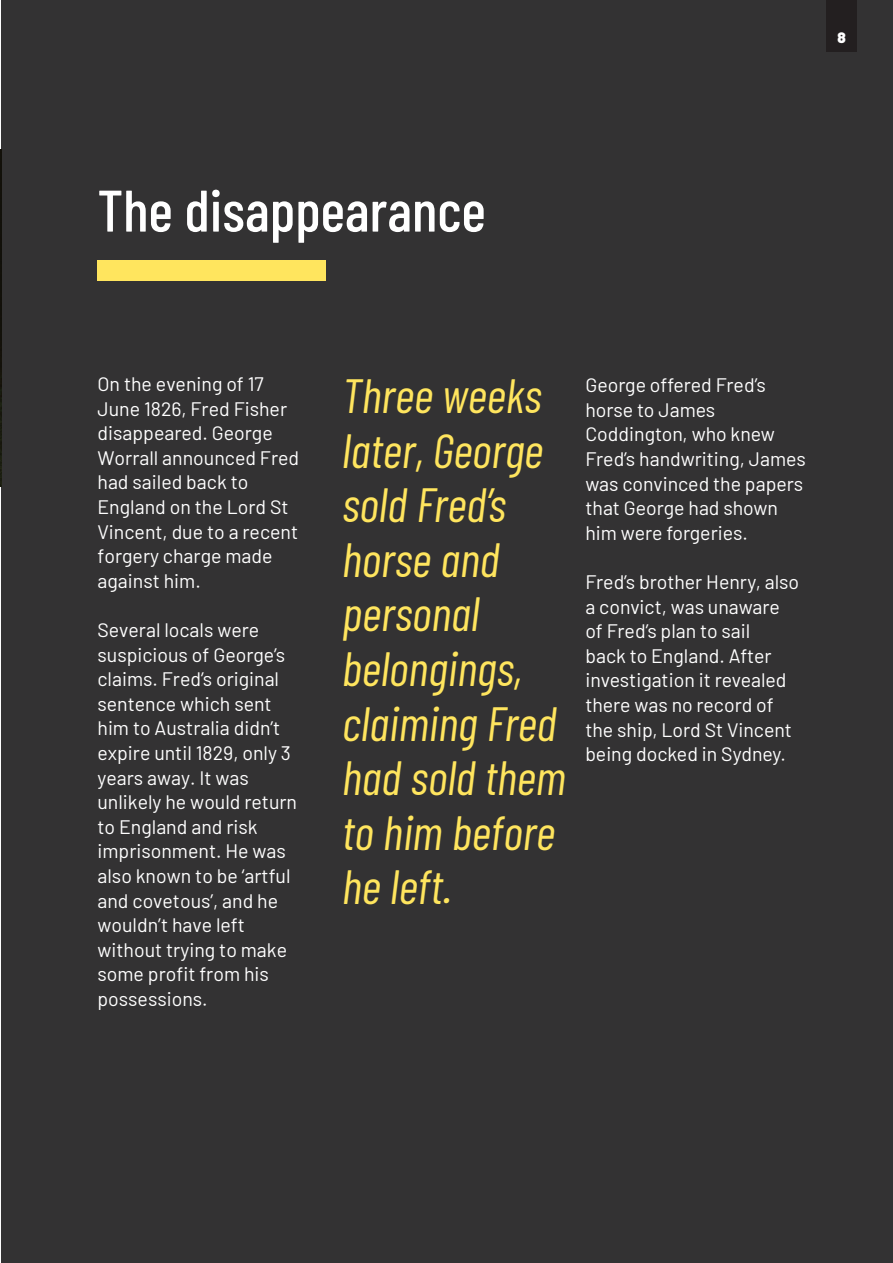
<style>
.page{position:relative;width:893px;height:1263px;background:#fff}
.page>*{position:absolute;margin:0;border:0;box-sizing:border-box;transform-origin:0 0}
.Left{font:500 58.5px "Barlow Condensed";color:#fff}
.Left_Justify{font:italic 48px/54.6px "Barlow Condensed";color:#ffe55e}
.Left_Justify-2{font:19.5px/24.6px "Barlow";color:#fff}
.Center{font:900 15px "Barlow";color:#fff}
</style>
<div class="page">
<div style="left:1px;top:0;width:892px;height:1263px;background:#333233"></div>
<img style="left:0;top:149px;width:1px;height:337px">
<div style="left:98px;top:261px;width:228px;height:20px;background:#ffe55e"></div>
<div style="left:827px;top:0;width:30px;height:52px;background:#231f20"></div>
<p class="Center" style="left:838px;top:26px;width:10px">8</p>
<p class="Left" style="left:98px;top:169px;width:390px">The disappearance</p>
<p class="Left_Justify-2" style="left:98px;top:370px;width:203px">On the evening of 17<br>June 1826, Fred Fisher disappeared. George<br>Worrall announced Fred had sailed back to<br>England on the Lord St<br>Vincent, due to a recent forgery charge made against him.</p>
<p class="Left_Justify-2" style="left:98px;top:616px;width:201px">Several locals were suspicious of George’s claims. Fred’s original sentence which sent him to Australia didn’t expire until 1829, only 3 years away. It was unlikely he would return to England and risk imprisonment. He was also known to be ‘artful and covetous’, and he wouldn’t have left without trying to make some profit from his possessions.</p>
<p class="Left_Justify" style="left:342px;top:365px;width:225px">Three weeks later, George sold Fred’s horse and personal belongings, claiming Fred had sold them to him before he left.</p>
<p class="Left_Justify-2" style="left:585px;top:371px;width:222px">George offered Fred’s horse to James<br>Coddington, who knew<br>Fred’s handwriting, James was convinced the papers that George had shown him were forgeries.</p>
<p class="Left_Justify-2" style="left:585px;top:568px;width:215px">Fred’s brother Henry, also a convict, was unaware of Fred’s plan to sail<br>back to England. After investigation it revealed there was no record of the ship, Lord St Vincent being docked in Sydney.</p>
</div>
